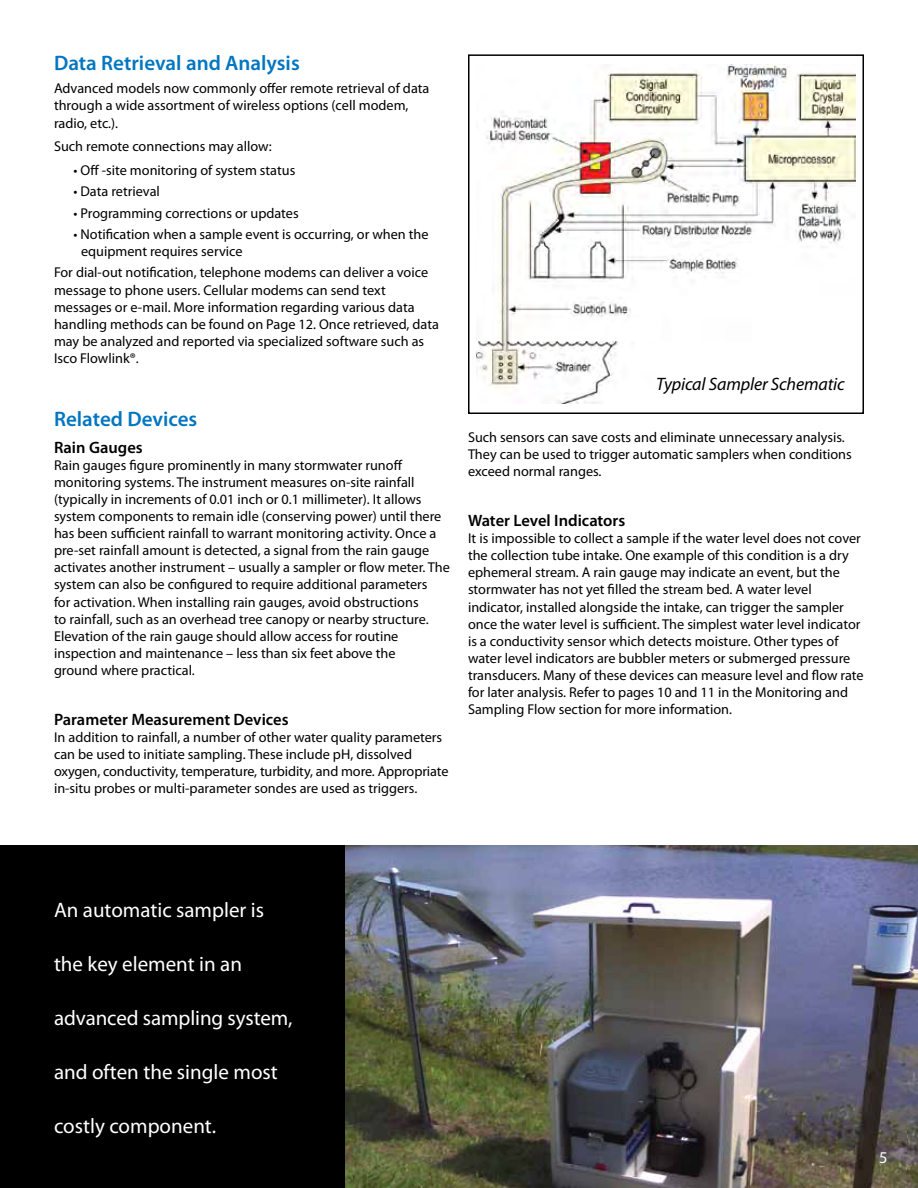
<style>
.page{position:relative;width:918px;height:1188px;background:#fff}
.page>*{position:absolute;margin:0;border:0;box-sizing:border-box;transform-origin:0 0}
.t1{font:21px "Myriad Pro";color:#fff}
.t2{font:600 21px "Myriad Pro";color:#0076c0}
.t3{font:italic 18px "Myriad Pro";letter-spacing:-.01em;color:#000}
.t4{font:600 16.5px "Myriad Pro";color:#000}
.t5{font:16.5px "Myriad Pro";color:#fff}
.t6{font:14.25px/17.1px "Myriad Pro";color:#000}
</style>
<div class="page">
<img style="left:344px;top:845px;width:574px;height:343px">
<img style="left:476px;top:65px;width:380px;height:339px">
<div style="left:468px;top:54px;width:396px;height:360px;border:2px solid #000"></div>
<div style="left:0;top:845px;width:344px;height:343px;background:#000"></div>
<h1 class="t2" style="left:54px;top:49px;width:247px">Data Retrieval and Analysis</h1>
<p class="t6" style="left:54px;top:80px;width:377px">Advanced models now commonly offer remote retrieval of data through a wide assortment of wireless options (cell modem, radio, etc.).</p>
<p class="t6" style="left:54px;top:138px;width:219px">Such remote connections may allow:</p>
<p class="t6" style="left:73px;top:161px;width:223px">• Off -site monitoring of system status</p>
<p class="t6" style="left:73px;top:183px;width:88px">• Data retrieval</p>
<p class="t6" style="left:73px;top:204px;width:227px">• Programming corrections or updates</p>
<p class="t6" style="left:81px;top:225px;width:349px;text-indent:-8px">• Notification when a sample event is occurring, or when the equipment requires service</p>
<p class="t6" style="left:54px;top:264px;width:387px">For dial-out notification, telephone modems can deliver a voice message to phone users. Cellular modems can send text messages or e-mail. More information regarding various data handling methods can be found on Page 12. Once retrieved, data may be analyzed and reported via specialized software such as Isco Flowlink®.</p>
<h1 class="t2" style="left:54px;top:406px;width:145px">Related Devices</h1>
<p class="t4" style="left:54px;top:437px;width:90px">Rain Gauges</p>
<p class="t6" style="left:54px;top:456px;width:398px">Rain gauges figure prominently in many stormwater runoff monitoring systems. The instrument measures on-site rainfall (typically in increments of 0.01 inch or 0.1 millimeter). It allows system components to remain idle (conserving power) until there has been sufficient rainfall to warrant monitoring activity. Once a pre-set rainfall amount is detected, a signal from the rain gauge activates another instrument – usually a sampler or flow meter. The system can also be configured to require additional parameters<br>for activation. When installing rain gauges, avoid obstructions<br>to rainfall, such as an overhead tree canopy or nearby structure.<br>Elevation of the rain gauge should allow access for routine inspection and maintenance – less than six feet above the<br>ground where practical.</p>
<p class="t4" style="left:54px;top:709px;width:236px">Parameter Measurement Devices</p>
<p class="t6" style="left:54px;top:728px;width:396px">In addition to rainfall, a number of other water quality parameters can be used to initiate sampling. These include pH, dissolved oxygen, conductivity, temperature, turbidity, and more. Appropriate in-situ probes or multi-parameter sondes are used as triggers.</p>
<p class="t3" style="left:656px;top:373px;width:190px">Typical Sampler Schematic</p>
<p class="t6" style="left:468px;top:428px;width:385px">Such sensors can save costs and eliminate unnecessary analysis.<br>They can be used to trigger automatic samplers when conditions exceed normal ranges.</p>
<p class="t4" style="left:468px;top:510px;width:159px">Water Level Indicators</p>
<p class="t6" style="left:468px;top:530px;width:397px">It is impossible to collect a sample if the water level does not cover the collection tube intake. One example of this condition is a dry ephemeral stream. A rain gauge may indicate an event, but the stormwater has not yet filled the stream bed. A water level indicator, installed alongside the intake, can trigger the sampler once the water level is sufficient. The simplest water level indicator is a conductivity sensor which detects moisture. Other types of water level indicators are bubbler meters or submerged pressure transducers. Many of these devices can measure level and flow rate for later analysis. Refer to pages 10 and 11 in the Monitoring and Sampling Flow section for more information.</p>
<h1 class="t1" style="left:54px;top:897px;width:212px">An automatic sampler is</h1>
<h1 class="t1" style="left:54px;top:951px;width:190px">the key element in an</h1>
<h1 class="t1" style="left:54px;top:1005px;width:240px">advanced sampling system,</h1>
<h1 class="t1" style="left:54px;top:1059px;width:225px">and often the single most</h1>
<h1 class="t1" style="left:54px;top:1113px;width:164px">costly component.</h1>
<p class="t5" style="left:879px;top:1147px;width:10px">5</p>
</div>
